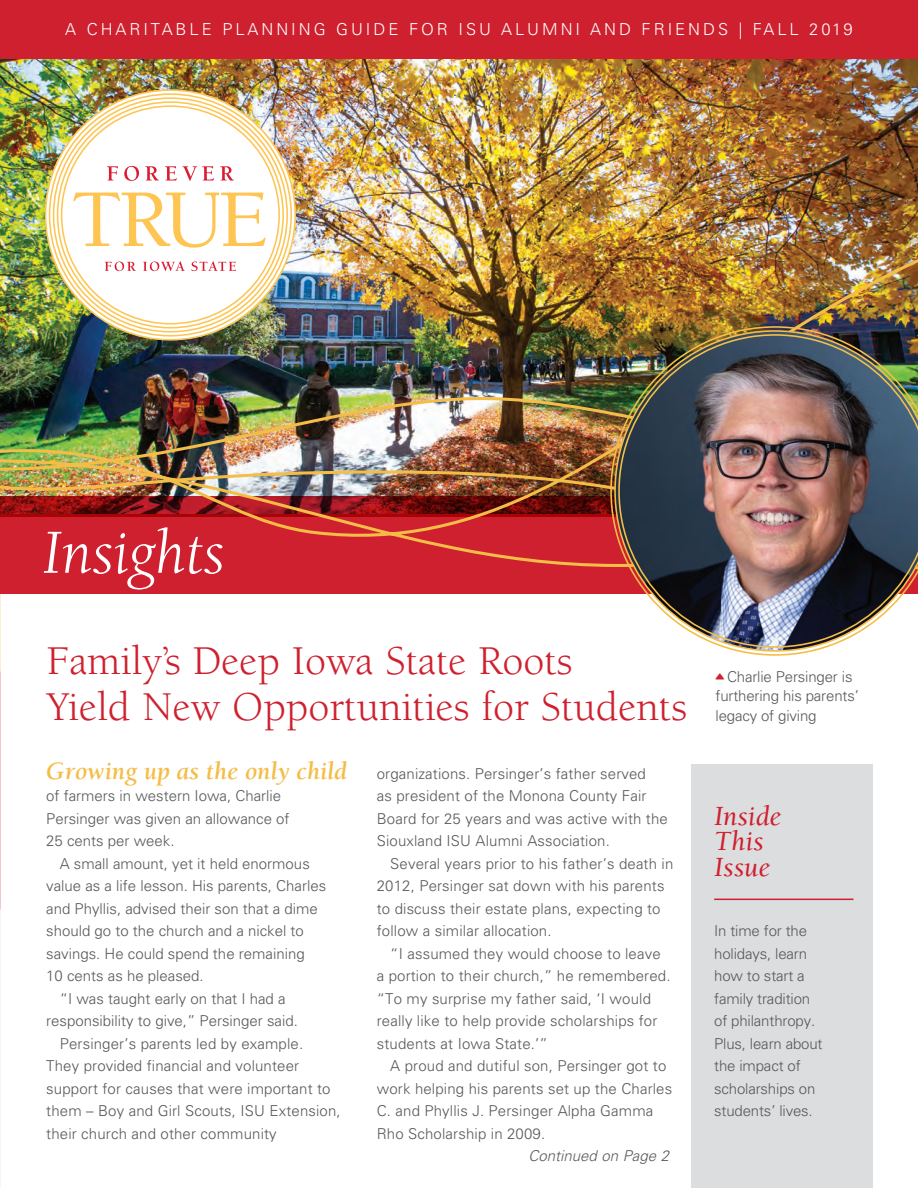
<style>
.page{position:relative;width:918px;height:1188px;background:#fff}
.page>*{position:absolute;margin:0;border:0;box-sizing:border-box;transform-origin:0 0}
.t1{font:italic 64.5px "Berkeley";color:#fff}
.t2{font:42px/46.5px "Berkeley";color:#cf202f}
.t3{font:italic 28.5px/25.5px "Berkeley";color:#cf202f}
.t4{font:italic 700 25.5px "Berkeley";color:#f4bd47}
.t5{font:300 16.5px "Univers";letter-spacing:.18em;color:#fff}
.t6{font:300 15px/22.5px "Univers";letter-spacing:.01em;color:#57585a}
.t7{font:300 15px/22.5px "Univers";letter-spacing:-.01em;color:#57585a}
.t8{font:italic 300 15px "Univers";color:#5a5a5d}
.s1{font-family:"Omnes Girl Scouts";font-weight:400;color:#cf202f}
</style>
<div class="page">
<img style="left:0;top:59px;width:918px;height:89px">
<div style="left:0;top:0;width:918px;height:59px;background:#cf202f"></div>
<div style="left:691px;top:765px;width:182px;height:423px;background:#dcdddf"></div>
<img style="left:0;top:148px;width:918px;height:456px">
<img style="left:45px;top:89px;width:251px;height:252px">
<img style="left:49px;top:93px;width:243px;height:244px">
<img style="left:53px;top:97px;width:235px;height:236px">
<img style="left:57px;top:101px;width:227px;height:228px">
<svg style="left:61px;top:105px;width:219px;height:220px"></svg>
<svg style="left:73px;top:193px;width:192px;height:55px"></svg>
<svg style="left:105px;top:262px;width:131px;height:9px"></svg>
<svg style="left:107px;top:166px;width:127px;height:15px"></svg>
<hr style="left:714px;top:899px;width:140px;height:1px;background:#cf202f">
<img style="left:610px;top:326px;width:308px;height:330px">
<img style="left:613px;top:329px;width:305px;height:324px">
<img style="left:618px;top:334px;width:300px;height:314px">
<p class="t5" style="left:65px;top:19px;width:789px">A CHARITABLE PLANNING GUIDE FOR ISU ALUMNI AND FRIENDS | FALL 2019</p>
<h1 class="t1" style="left:42px;top:520px;width:184px">Insights</h1>
<h2 class="t2" style="left:47px;top:638px;width:642px">Family’s Deep Iowa State Roots<br>Yield New Opportunities for Students</h2>
<h3 class="t4" style="left:46px;top:757px;width:302px">Growing up as the only child</h3>
<p class="t6" style="left:46px;top:784px;width:245px">of farmers in western Iowa, Charlie<br>Persinger was given an allowance of<br>25 cents per week.</p>
<p class="t6" style="left:60px;top:852px;width:252px">A small amount, yet it held enormous</p>
<p class="t6" style="left:46px;top:874px;width:282px">value as a life lesson. His parents, Charles</p>
<p class="t6" style="left:46px;top:897px;width:273px">and Phyllis, advised their son that a dime</p>
<p class="t6" style="left:46px;top:919px;width:259px">should go to the church and a nickel to</p>
<p class="t6" style="left:46px;top:942px;width:260px">savings. He could spend the remaining</p>
<p class="t6" style="left:46px;top:964px;width:159px">10 cents as he pleased.</p>
<p class="t6" style="left:60px;top:987px;width:227px">“I was taught early on that I had a</p>
<p class="t6" style="left:46px;top:1009px;width:253px">responsibility to give,” Persinger said.</p>
<p class="t6" style="left:60px;top:1032px;width:245px">Persinger’s parents led by example.</p>
<p class="t6" style="left:46px;top:1054px;width:254px">They provided financial and volunteer</p>
<p class="t6" style="left:46px;top:1077px;width:286px">support for causes that were important to</p>
<p class="t6" style="left:46px;top:1099px;width:296px">them – Boy and Girl Scouts, ISU Extension,</p>
<p class="t6" style="left:46px;top:1122px;width:232px">their church and other community</p>
<p class="t6" style="left:377px;top:762px;width:293px">organizations. Persinger’s father served<br>as president of the Monona County Fair Board for 25 years and was active with the Siouxland ISU Alumni Association.</p>
<p class="t6" style="left:377px;top:852px;width:298px;text-indent:14px">Several years prior to his father’s death in 2012, Persinger sat down with his parents to discuss their estate plans, expecting to follow a similar allocation.</p>
<p class="t6" style="left:377px;top:942px;width:295px;text-indent:14px">“I assumed they would choose to leave a portion to their church,” he remembered. “To my surprise my father said, ‘I would really like to help provide scholarships for students at Iowa State.’”</p>
<p class="t6" style="left:377px;top:1054px;width:297px;text-indent:14px">A proud and dutiful son, Persinger got to work helping his parents set up the Charles C. and Phyllis J. Persinger Alpha Gamma Rho Scholarship in 2009.</p>
<p class="t8" style="left:529px;top:1147px;width:142px">Continued on Page 2</p>
<p class="t7" style="left:716px;top:667px;width:145px;line-height:19.5px"><span class="s1">•</span> Charlie Persinger is furthering his parents’ legacy of giving</p>
<h3 class="t3" style="left:714px;top:804px;width:69px">Inside<br>This<br>Issue</h3>
<p class="t7" style="left:714px;top:919px;width:110px">In time for the holidays, learn how to start a family tradition of philanthropy.<br>Plus, learn about the impact of scholarships on students’ lives.</p>
</div>
